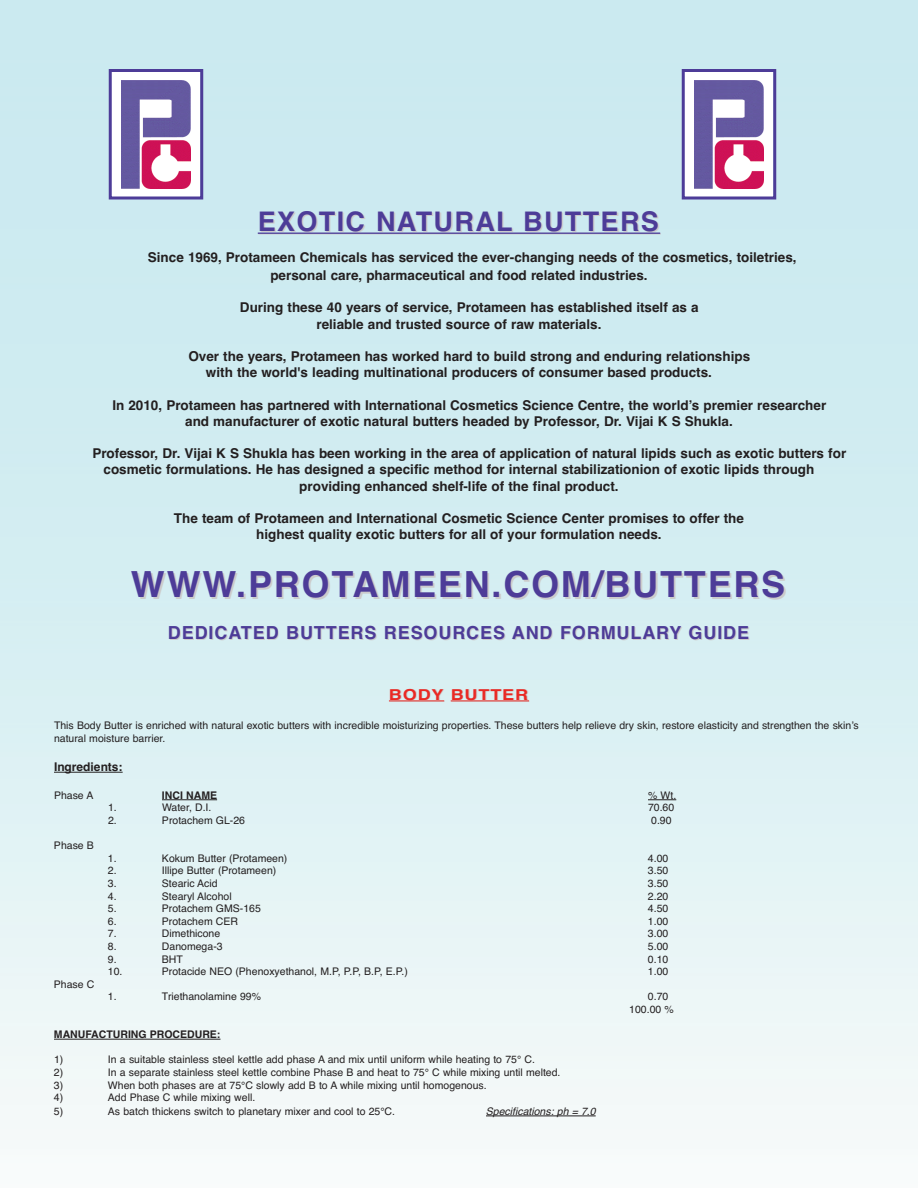
<style>
.page{position:relative;width:918px;height:1188px;background:#fff}
.page>*{position:absolute;margin:0;border:0;box-sizing:border-box;transform-origin:0 0}
.t1{font:700 36px "Helvetica";letter-spacing:.05em;color:#4d3c98}
.t2{font:700 27px "Helvetica";letter-spacing:.05em;color:#4d3c98}
.t3{font:700 18px "Helvetica";letter-spacing:.05em;color:#4d3c98}
.t4{font:700 15px "Helvetica";letter-spacing:.05em;color:#ea2924;scale:1.2 1}
.t5{font:700 13.5px/16.2px "Helvetica";color:#231f20}
.t6{font:700 12px "Helvetica";color:#231f20}
.t7{font:10.5px/13.6px "Helvetica";color:#231f20}
.t8{font:700 10.5px "Helvetica";color:#231f20}
.t9{font:italic 10.5px "Helvetica";color:#231f20}
.s1{color:#ccc}
</style>
<div class="page">
<img style="left:0;top:0;width:918px;height:1129px">
<div style="left:112px;top:72px;width:88px;height:124px;background:#fff"></div>
<img style="left:122px;top:80px;width:68px;height:108px">
<div style="left:109px;top:69px;width:94px;height:131px;border:3px solid #4d3c98"></div>
<div style="left:685px;top:72px;width:88px;height:124px;background:#fff"></div>
<img style="left:695px;top:80px;width:68px;height:108px">
<div style="left:682px;top:69px;width:94px;height:131px;border:3px solid #4d3c98"></div>
<hr style="left:258px;top:233px;width:403px;height:2px;background:#ccc">
<hr style="left:258px;top:233px;width:402px;height:1px;background:#4d3c98">
<hr style="left:389px;top:701px;width:56px;height:1px;background:#ccc">
<hr style="left:389px;top:701px;width:55px;height:1px;background:#ea2924">
<hr style="left:451px;top:701px;width:78px;height:1px;background:#ea2924">
<hr style="left:54px;top:772px;width:69px;height:1px;background:#231f20">
<hr style="left:162px;top:800px;width:55px;height:1px;background:#231f20">
<svg style="left:648px;top:800px;width:28px;height:1px"></svg>
<hr style="left:54px;top:1039px;width:167px;height:1px;background:#231f20">
<hr style="left:486px;top:1116px;width:110px;height:1px;background:#231f20">
<p class="t2" style="left:258px;top:206px;width:403px">EXOTIC NATURAL BUTTERS</p>
<p class="t5" style="left:270px;top:248px;width:528px;line-height:18.3px;text-indent:-122px">Since 1969, Protameen Chemicals has serviced the ever-changing needs of the cosmetics, toiletries, personal care, pharmaceutical and food related industries.</p>
<p class="t5" style="left:316px;top:300px;width:384px;text-indent:-77px">During these 40 years of service, Protameen has established itself as a reliable and trusted source of raw materials.</p>
<p class="t5" style="left:206px;top:348px;width:546px;text-indent:-18px">Over the years, Protameen has worked hard to build strong and enduring relationships with the world's leading multinational producers of consumer based products.</p>
<p class="t5" style="left:185px;top:397px;width:643px;text-indent:-73px">In 2010, Protameen has partnered with International Cosmetics Science Centre, the world’s premier researcher and manufacturer of exotic natural butters headed by Professor, Dr. Vijai K S Shukla.</p>
<p class="t5" style="left:92px;top:445px;width:755px">Professor, Dr. Vijai K S Shukla has been working in the area of application of natural lipids such as exotic butters for</p>
<p class="t5" style="left:104px;top:462px;width:712px">cosmetic formulations. He has designed a specific method for internal stabilizationion of exotic lipids through</p>
<p class="t5" style="left:299px;top:478px;width:321px">providing enhanced shelf-life of the final product.</p>
<p class="t5" style="left:174px;top:510px;width:571px;text-align:center">The team of Protameen and International Cosmetic Science Center promises to offer the highest quality exotic butters for all of your formulation needs.</p>
<p class="t1" style="left:131px;top:564px;width:656px">WWW.PROTAMEEN.COM/BUTTERS</p>
<p class="t3" style="left:168px;top:622px;width:583px">DEDICATED BUTTERS RESOURCES AND FORMULARY GUIDE</p>
<p class="t4" style="left:390px;top:686px;width:117px"><span class="s1">BODY</span> BUTTER</p>
<p class="t7" style="left:54px;top:718px;width:806px">This Body Butter is enriched with natural exotic butters with incredible moisturizing properties. These butters help relieve dry skin, restore elasticity and strengthen the skin’s natural moisture barrier.</p>
<p class="t6" style="left:54px;top:760px;width:70px">Ingredients:</p>
<p class="t7" style="left:54px;top:788px;width:41px">Phase A</p>
<p class="t8" style="left:162px;top:789px;width:57px">INCI NAME</p>
<p class="t7" style="left:648px;top:788px;width:30px">% Wt.</p>
<p class="t7" style="left:108px;top:801px;width:10px">1.</p>
<p class="t7" style="left:162px;top:801px;width:51px">Water, D.I.</p>
<p class="t7" style="left:648px;top:801px;width:28px">70.60</p>
<p class="t7" style="left:108px;top:814px;width:10px">2.</p>
<p class="t7" style="left:162px;top:814px;width:85px">Protachem GL-26</p>
<p class="t7" style="left:651px;top:814px;width:22px">0.90</p>
<p class="t7" style="left:54px;top:839px;width:41px">Phase B</p>
<p class="t7" style="left:108px;top:851px;width:10px">1.</p>
<p class="t7" style="left:162px;top:851px;width:127px">Kokum Butter (Protameen)</p>
<p class="t7" style="left:648px;top:851px;width:22px">4.00</p>
<p class="t7" style="left:108px;top:864px;width:10px">2.</p>
<p class="t7" style="left:162px;top:864px;width:116px">Illipe Butter (Protameen)</p>
<p class="t7" style="left:648px;top:864px;width:22px">3.50</p>
<p class="t7" style="left:108px;top:877px;width:10px">3.</p>
<p class="t7" style="left:162px;top:877px;width:57px">Stearic Acid</p>
<p class="t7" style="left:648px;top:877px;width:22px">3.50</p>
<p class="t7" style="left:108px;top:889px;width:10px">4.</p>
<p class="t7" style="left:162px;top:889px;width:71px">Stearyl Alcohol</p>
<p class="t7" style="left:648px;top:889px;width:22px">2.20</p>
<p class="t7" style="left:108px;top:902px;width:10px">5.</p>
<p class="t7" style="left:162px;top:902px;width:100px">Protachem GMS-165</p>
<p class="t7" style="left:648px;top:902px;width:22px">4.50</p>
<p class="t7" style="left:108px;top:914px;width:10px">6.</p>
<p class="t7" style="left:162px;top:914px;width:78px">Protachem CER</p>
<p class="t7" style="left:648px;top:914px;width:22px">1.00</p>
<p class="t7" style="left:108px;top:927px;width:10px">7.</p>
<p class="t7" style="left:162px;top:927px;width:60px">Dimethicone</p>
<p class="t7" style="left:648px;top:927px;width:22px">3.00</p>
<p class="t7" style="left:108px;top:940px;width:10px">8.</p>
<p class="t7" style="left:162px;top:940px;width:62px">Danomega-3</p>
<p class="t7" style="left:648px;top:940px;width:22px">5.00</p>
<p class="t7" style="left:108px;top:952px;width:10px">9.</p>
<p class="t7" style="left:162px;top:952px;width:22px">BHT</p>
<p class="t7" style="left:648px;top:952px;width:22px">0.10</p>
<p class="t7" style="left:108px;top:965px;width:16px">10.</p>
<p class="t7" style="left:162px;top:965px;width:247px">Protacide NEO (Phenoxyethanol, M.P, P.P, B.P, E.P.)</p>
<p class="t7" style="left:648px;top:965px;width:22px">1.00</p>
<p class="t7" style="left:54px;top:977px;width:42px">Phase C</p>
<p class="t7" style="left:108px;top:990px;width:10px">1.</p>
<p class="t7" style="left:162px;top:990px;width:101px">Triethanolamine 99%</p>
<p class="t7" style="left:629px;top:991px;width:46px;line-height:12.6px;text-indent:19px">0.70<br>100.00 %</p>
<p class="t8" style="left:54px;top:1028px;width:168px">MANUFACTURING PROCEDURE:</p>
<p class="t7" style="left:54px;top:1053px;width:11px">1)</p>
<p class="t7" style="left:108px;top:1053px;width:428px">In a suitable stainless steel kettle add phase A and mix until uniform while heating to 75° C.</p>
<p class="t7" style="left:54px;top:1066px;width:11px">2)</p>
<p class="t7" style="left:108px;top:1066px;width:454px">In a separate stainless steel kettle combine Phase B and heat to 75° C while mixing until melted.</p>
<p class="t7" style="left:54px;top:1078px;width:11px">3)</p>
<p class="t7" style="left:108px;top:1078px;width:380px">When both phases are at 75°C slowly add B to A while mixing until homogenous.</p>
<p class="t7" style="left:54px;top:1091px;width:11px">4)</p>
<p class="t7" style="left:108px;top:1091px;width:149px">Add Phase C while mixing well.</p>
<p class="t7" style="left:54px;top:1105px;width:11px">5)</p>
<p class="t7" style="left:108px;top:1105px;width:289px">As batch thickens switch to planetary mixer and cool to 25°C.</p>
<p class="t9" style="left:486px;top:1105px;width:111px">Specifications: ph = 7.0</p>
</div>
